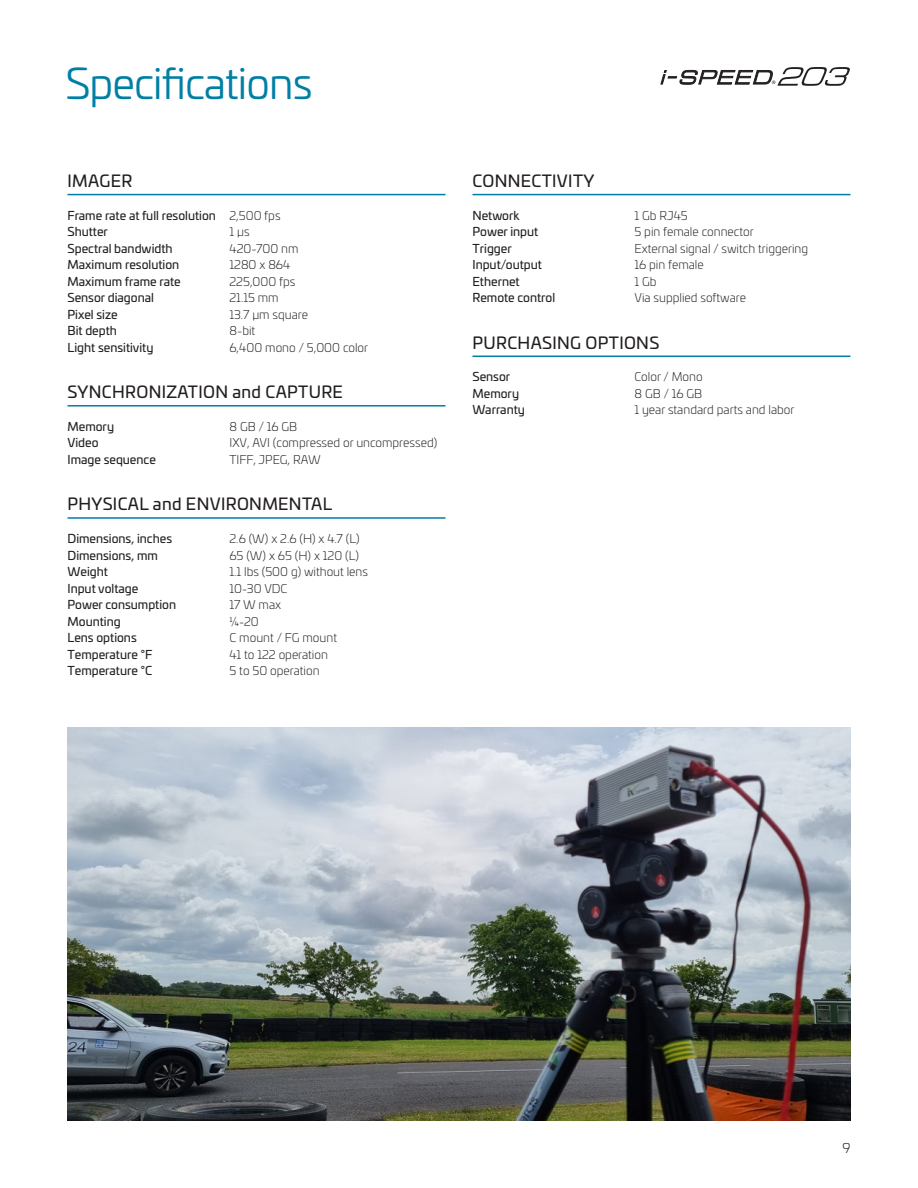
<style>
.page{position:relative;width:918px;height:1188px;background:#fff}
.page>*{position:absolute;margin:0;border:0;box-sizing:border-box;transform-origin:0 0}
.Large_Heads{font:42px "Univia Pro";letter-spacing:-.02em;color:#007fa5}
.t1{font:16.5px "Univia Pro";letter-spacing:.02em;color:#231f20}
.Body_Copy{font:300 13.5px "Univia Pro";color:#231f20}
.t2{font:300 12px "Univia Pro";color:#231f20}
.t3{font:12px "Univia Pro";color:#231f20}
.s1{font-weight:300}
</style>
<div class="page">
<svg style="left:661px;top:67px;width:189px;height:19px"></svg>
<hr style="left:68px;top:194px;width:378px;height:1px;background:#007fa5">
<hr style="left:68px;top:405px;width:378px;height:2px;background:#007fa5">
<hr style="left:68px;top:517px;width:378px;height:2px;background:#007fa5">
<hr style="left:472px;top:194px;width:378px;height:1px;background:#007fa5">
<hr style="left:472px;top:356px;width:378px;height:1px;background:#007fa5">
<img style="left:68px;top:728px;width:782px;height:392px">
<p class="Large_Heads" style="left:65px;top:53px;width:249px">Specifications</p>
<p class="t1" style="left:68px;top:169px;width:67px">IMAGER</p>
<p class="t3" style="left:68px;top:206px;width:215px">Frame rate at full resolution <span class="s1">2,500 fps</span></p>
<p class="t3" style="left:68px;top:223px;width:42px">Shutter</p>
<p class="t2" style="left:230px;top:223px;width:22px">1 µs</p>
<p class="t3" style="left:68px;top:239px;width:107px">Spectral bandwidth</p>
<p class="t2" style="left:230px;top:240px;width:71px">420-700 nm</p>
<p class="t3" style="left:68px;top:256px;width:113px">Maximum resolution</p>
<p class="t2" style="left:230px;top:256px;width:62px">1280 x 864</p>
<p class="t3" style="left:68px;top:272px;width:115px">Maximum frame rate</p>
<p class="t2" style="left:230px;top:273px;width:67px">225,000 fps</p>
<p class="t3" style="left:68px;top:289px;width:88px">Sensor diagonal</p>
<p class="t2" style="left:230px;top:289px;width:51px">21.15 mm</p>
<p class="t3" style="left:68px;top:305px;width:52px">Pixel size</p>
<p class="t2" style="left:230px;top:306px;width:80px">13.7 µm square</p>
<p class="t3" style="left:68px;top:322px;width:51px">Bit depth</p>
<p class="t2" style="left:230px;top:322px;width:27px">8-bit</p>
<p class="t3" style="left:68px;top:338px;width:87px">Light sensitivity</p>
<p class="t2" style="left:230px;top:339px;width:140px">6,400 mono / 5,000 color</p>
<p class="t1" style="left:68px;top:380px;width:277px">SYNCHRONIZATION and CAPTURE</p>
<p class="t3" style="left:68px;top:418px;width:48px">Memory</p>
<p class="t2" style="left:230px;top:418px;width:69px">8 GB / 16 GB</p>
<p class="t3" style="left:68px;top:434px;width:33px">Video</p>
<p class="t2" style="left:230px;top:435px;width:209px">IXV, AVI (compressed or uncompressed)</p>
<p class="t3" style="left:68px;top:451px;width:90px">Image sequence</p>
<p class="t2" style="left:230px;top:451px;width:93px">TIFF, JPEG, RAW</p>
<p class="t1" style="left:68px;top:492px;width:266px">PHYSICAL and ENVIRONMENTAL</p>
<p class="t3" style="left:68px;top:530px;width:106px">Dimensions, inches</p>
<p class="t2" style="left:230px;top:530px;width:132px">2.6 (W) x 2.6 (H) x 4.7 (L)</p>
<p class="t3" style="left:68px;top:546px;width:92px">Dimensions, mm</p>
<p class="t2" style="left:230px;top:547px;width:131px">65 (W) x 65 (H) x 120 (L)</p>
<p class="t3" style="left:68px;top:563px;width:42px">Weight</p>
<p class="t2" style="left:230px;top:563px;width:140px">1.1 lbs (500 g) without lens</p>
<p class="t3" style="left:68px;top:579px;width:72px">Input voltage</p>
<p class="t2" style="left:230px;top:580px;width:60px">10-30 VDC</p>
<p class="t3" style="left:68px;top:596px;width:110px">Power consumption</p>
<p class="t2" style="left:230px;top:596px;width:53px">17 W max</p>
<p class="t3" style="left:68px;top:612px;width:55px">Mounting</p>
<p class="t2" style="left:230px;top:613px;width:31px">¼-20</p>
<p class="t3" style="left:68px;top:629px;width:71px">Lens options</p>
<p class="t2" style="left:230px;top:629px;width:109px">C mount / FG mount</p>
<p class="t3" style="left:68px;top:645px;width:86px">Temperature °F</p>
<p class="t2" style="left:230px;top:646px;width:100px">41 to 122 operation</p>
<p class="t3" style="left:68px;top:662px;width:86px">Temperature °C</p>
<p class="t2" style="left:230px;top:662px;width:92px">5 to 50 operation</p>
<p class="t1" style="left:472px;top:169px;width:123px">CONNECTIVITY</p>
<p class="t3" style="left:472px;top:206px;width:49px">Network</p>
<p class="t2" style="left:634px;top:207px;width:55px">1 Gb RJ45</p>
<p class="t3" style="left:472px;top:223px;width:67px">Power input</p>
<p class="t2" style="left:634px;top:223px;width:121px">5 pin female connector</p>
<p class="t3" style="left:472px;top:239px;width:41px">Trigger</p>
<p class="t2" style="left:634px;top:240px;width:175px">External signal / switch triggering</p>
<p class="t3" style="left:472px;top:256px;width:71px">Input/output</p>
<p class="t2" style="left:634px;top:256px;width:71px">16 pin female</p>
<p class="t3" style="left:472px;top:272px;width:49px">Ethernet</p>
<p class="t2" style="left:634px;top:273px;width:24px">1 Gb</p>
<p class="t3" style="left:472px;top:289px;width:84px">Remote control</p>
<p class="t2" style="left:634px;top:289px;width:113px">Via supplied software</p>
<p class="t1" style="left:472px;top:330px;width:188px">PURCHASING OPTIONS</p>
<p class="t3" style="left:472px;top:368px;width:39px">Sensor</p>
<p class="t2" style="left:634px;top:369px;width:70px">Color / Mono</p>
<p class="t3" style="left:472px;top:385px;width:48px">Memory</p>
<p class="t2" style="left:634px;top:385px;width:69px">8 GB / 16 GB</p>
<p class="t3" style="left:472px;top:401px;width:54px">Warranty</p>
<p class="t2" style="left:634px;top:402px;width:162px">1 year standard parts and labor</p>
<p class="Body_Copy" style="left:842px;top:1139px;width:10px">9</p>
</div>
